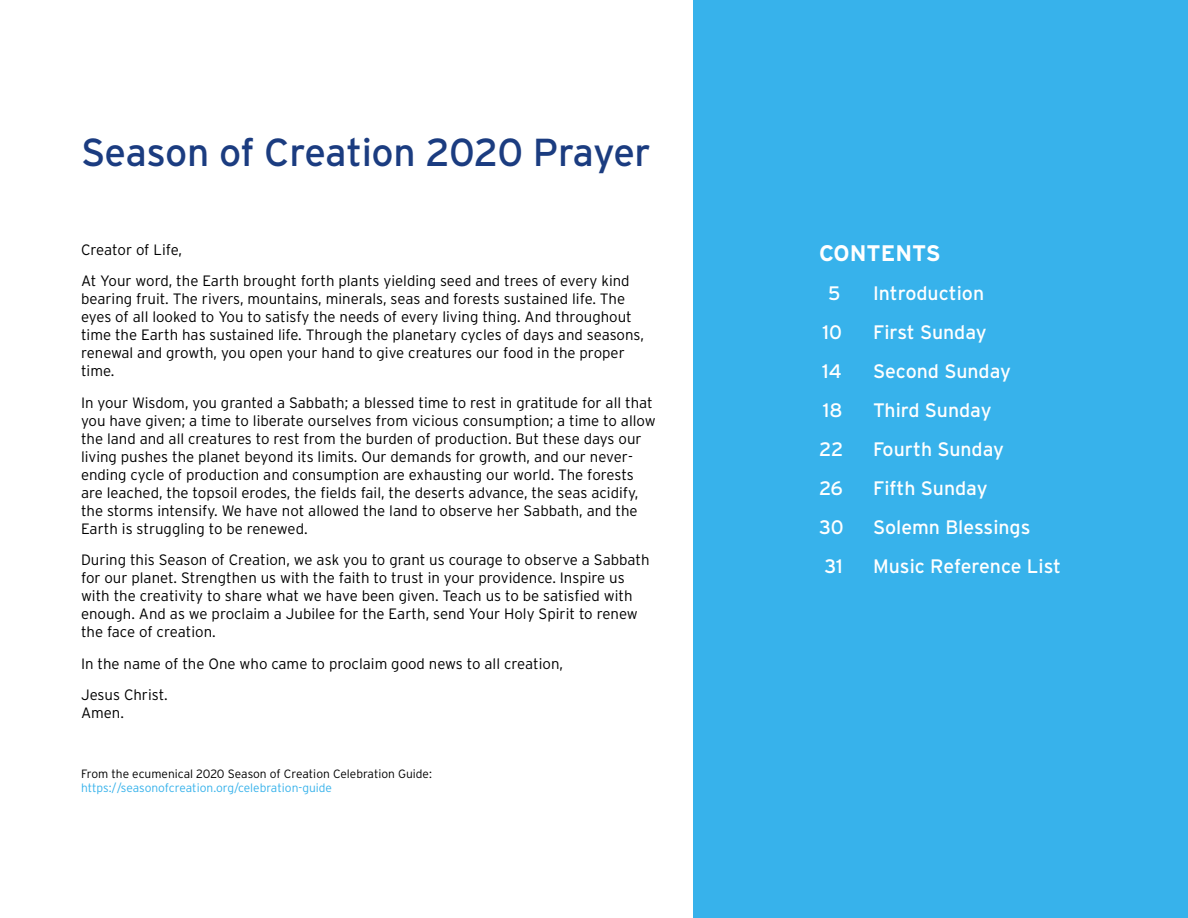
<style>
.page{position:relative;width:1188px;height:918px;background:#fff}
.page>*{position:absolute;margin:0;border:0;box-sizing:border-box;transform-origin:0 0}
.t1{font:39px "Interstate";letter-spacing:-.015em;color:#1b3c80}
.t2{font:700 22.5px "Interstate";color:#fff}
.t3{font:19.5px "Interstate";color:#fff}
.t4{font:300 15px/18px "Interstate";color:#000}
.t5{font:300 12px "Interstate";color:#000}
.t6{font:300 12px "Interstate";color:#37b2eb}
</style>
<div class="page">
<div style="left:694px;top:0;width:494px;height:918px;background:#37b2eb"></div>
<h1 class="t1" style="left:81px;top:131px;width:571px">Season of Creation 2020 Prayer</h1>
<p class="t4" style="left:81px;top:234px;width:550px;line-height:31.5px">Creator of Life,<br>At Your word, the Earth brought forth plants yielding seed and trees of every kind</p>
<p class="t4" style="left:81px;top:290px;width:565px">bearing fruit. The rivers, mountains, minerals, seas and forests sustained life. The eyes of all looked to You to satisfy the needs of every living thing. And throughout time the Earth has sustained life. Through the planetary cycles of days and seasons, renewal and growth, you open your hand to give creatures our food in the proper time.</p>
<p class="t4" style="left:81px;top:394px;width:576px">In your Wisdom, you granted a Sabbath; a blessed time to rest in gratitude for all that you have given; a time to liberate ourselves from vicious consumption; a time to allow the land and all creatures to rest from the burden of production. But these days our living pushes the planet beyond its limits. Our demands for growth, and our never&shy;ending cycle of production and consumption are exhausting our world. The forests are leached, the topsoil erodes, the fields fail, the deserts advance, the seas acidify, the storms intensify. We have not allowed the land to observe her Sabbath, and the Earth is struggling to be renewed.</p>
<p class="t4" style="left:81px;top:551px;width:570px">During this Season of Creation, we ask you to grant us courage to observe a Sabbath for our planet. Strengthen us with the faith to trust in your providence. Inspire us with the creativity to share what we have been given. Teach us to be satisfied with enough. And as we proclaim a Jubilee for the Earth, send Your Holy Spirit to renew the face of creation.</p>
<p class="t4" style="left:81px;top:648px;width:484px;line-height:31.5px">In the name of the One who came to proclaim good news to all creation,<br>Jesus Christ.</p>
<p class="t4" style="left:81px;top:704px;width:45px">Amen.</p>
<p class="t5" style="left:81px;top:767px;width:352px">From the ecumenical 2020 Season of Creation Celebration Guide:</p>
<p class="t6" style="left:81px;top:781px;width:253px">https://seasonofcreation.org/celebration-guide</p>
<h2 class="t2" style="left:819px;top:241px;width:123px">CONTENTS</h2>
<h3 class="t3" style="left:828px;top:282px;width:14px">5</h3>
<h3 class="t3" style="left:873px;top:282px;width:113px">Introduction</h3>
<h3 class="t3" style="left:822px;top:321px;width:21px">10</h3>
<h3 class="t3" style="left:873px;top:321px;width:115px">First Sunday</h3>
<h3 class="t3" style="left:822px;top:360px;width:21px">14</h3>
<h3 class="t3" style="left:873px;top:360px;width:139px">Second Sunday</h3>
<h3 class="t3" style="left:823px;top:399px;width:21px">18</h3>
<h3 class="t3" style="left:873px;top:399px;width:120px">Third Sunday</h3>
<h3 class="t3" style="left:819px;top:438px;width:26px">22</h3>
<h3 class="t3" style="left:873px;top:438px;width:132px">Fourth Sunday</h3>
<h3 class="t3" style="left:819px;top:477px;width:25px">26</h3>
<h3 class="t3" style="left:873px;top:477px;width:116px">Fifth Sunday</h3>
<h3 class="t3" style="left:819px;top:516px;width:26px">30</h3>
<h3 class="t3" style="left:873px;top:516px;width:159px">Solemn Blessings</h3>
<h3 class="t3" style="left:824px;top:555px;width:20px">31</h3>
<h3 class="t3" style="left:873px;top:555px;width:190px">Music Reference List</h3>
</div>
